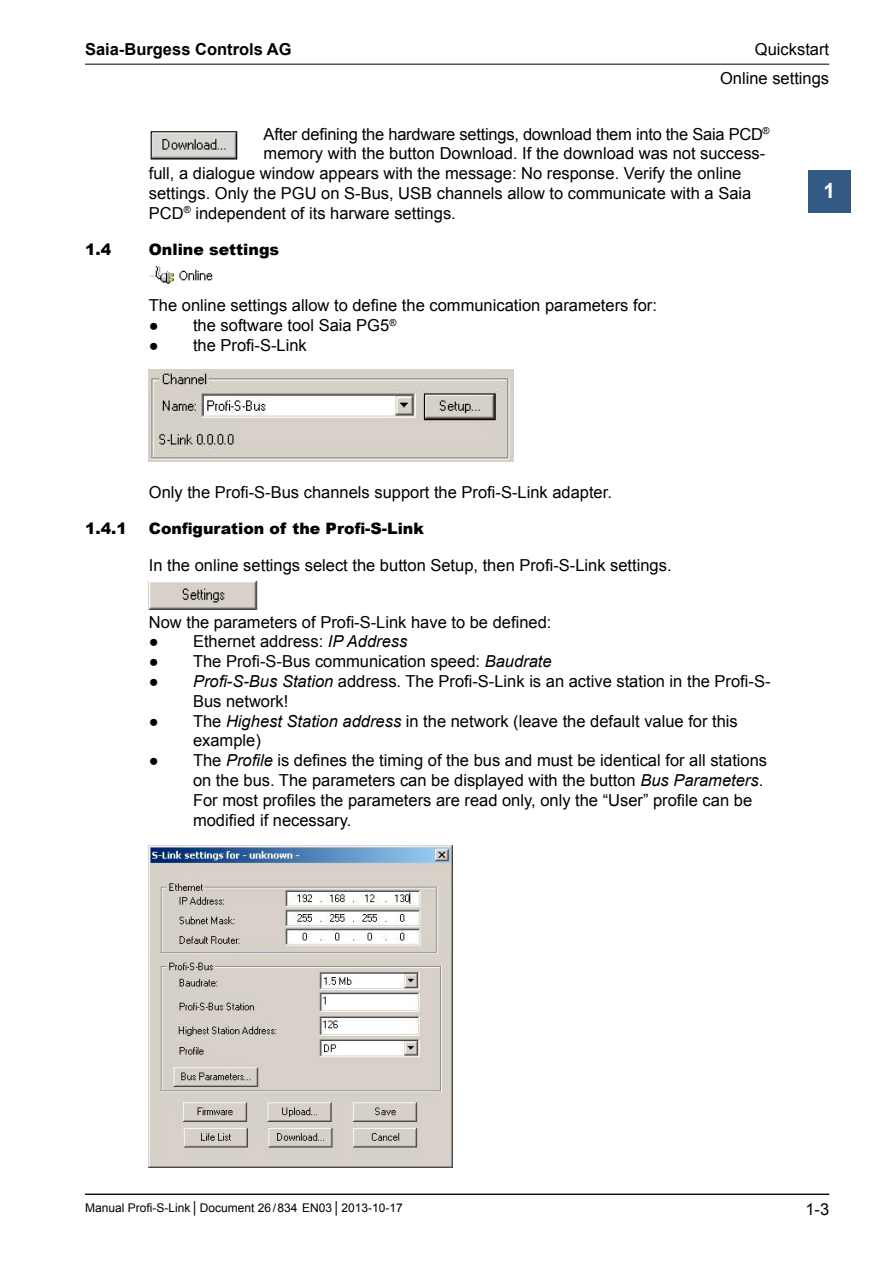
<style>
.page{position:relative;width:893px;height:1263px;background:#fff}
.page>*{position:absolute;margin:0;border:0;box-sizing:border-box;transform-origin:0 0}
.t1{font:700 21px "Arial";color:#fff}
.Fliesstext{font:16.5px/19.8px "Arial";color:#000}
.t2{font:700 16.5px "Arial";color:#000}
.Überschrift_3{font:900 15.75px "Arial";color:#000}
.Überschrift_2{font:900 15.75px "Arial";color:#000}
.t3{font:12px "Arial";color:#000}
.s1{font-style:italic}
</style>
<div class="page">
<hr style="left:85px;top:64px;width:744px;height:1px;background:#000">
<hr style="left:85px;top:1194px;width:744px;height:1px;background:#000">
<div style="left:808px;top:170px;width:42px;height:43px;background:#325a85"></div>
<img style="left:149px;top:370px;width:364px;height:91px">
<img style="left:149px;top:845px;width:303px;height:322px">
<img style="left:153px;top:133px;width:82px;height:24px">
<div style="left:151px;top:131px;width:86px;height:28px;border:1px solid #000"></div>
<img style="left:150px;top:266px;width:63px;height:18px">
<img style="left:149px;top:581px;width:109px;height:29px">
<p class="t2" style="left:85px;top:38px;width:208px">Saia-Burgess Controls AG</p>
<p class="Fliesstext" style="left:755px;top:39px;width:76px">Quickstart</p>
<p class="Fliesstext" style="left:720px;top:69px;width:111px">Online settings</p>
<p class="Fliesstext" style="left:264px;top:124px;width:508px">After defining the hardware settings, download them into the Saia PCD<sup>®</sup></p>
<p class="Fliesstext" style="left:264px;top:144px;width:503px">memory with the button Download. If the download was not success-</p>
<p class="Fliesstext" style="left:149px;top:164px;width:594px">full, a dialogue window appears with the message: No response. Verify the online</p>
<p class="Fliesstext" style="left:149px;top:183px;width:604px">settings. Only the PGU on S-Bus, USB channels allow to communicate with a Saia</p>
<p class="Fliesstext" style="left:149px;top:203px;width:308px">PCD<sup>®</sup> independent of its harware settings.</p>
<p class="t1" style="left:823px;top:177px;width:13px">1</p>
<p class="Überschrift_2" style="left:85px;top:238px;width:28px">1.4</p>
<p class="Überschrift_2" style="left:149px;top:238px;width:132px">Online settings</p>
<p class="Fliesstext" style="left:149px;top:296px;width:510px">The online settings allow to define the communication parameters for:</p>
<p class="Fliesstext" style="left:149px;top:316px;width:249px">● the software tool Saia PG5<sup>®</sup></p>
<p class="Fliesstext" style="left:149px;top:335px;width:159px">● the Profi-S-Link</p>
<p class="Fliesstext" style="left:149px;top:483px;width:465px">Only the Profi-S-Bus channels support the Profi-S-Link adapter.</p>
<p class="Überschrift_3" style="left:85px;top:517px;width:44px">1.4.1</p>
<p class="Überschrift_3" style="left:149px;top:517px;width:277px">Configuration of the Profi-S-Link</p>
<p class="Fliesstext" style="left:149px;top:555px;width:524px">In the online settings select the button Setup, then Profi-S-Link settings.</p>
<p class="Fliesstext" style="left:149px;top:612px;width:404px">Now the parameters of Profi-S-Link have to be defined:</p>
<p class="Fliesstext" style="left:149px;top:632px;width:260px">● Ethernet address: <span class="s1">IP Address</span></p>
<p class="Fliesstext" style="left:149px;top:652px;width:404px">● The Profi-S-Bus communication speed: <span class="s1">Baudrate</span></p>
<p class="Fliesstext" style="left:193px;top:671px;width:579px;text-indent:-44px">● <span class="s1">Profi-S-Bus Station</span> address. The Profi-S-Link is an active station in the Profi-S-<br>Bus network!</p>
<p class="Fliesstext" style="left:193px;top:711px;width:546px;text-indent:-44px">● The <span class="s1">Highest Station address</span> in the network (leave the default value for this example)</p>
<p class="Fliesstext" style="left:193px;top:751px;width:576px;text-indent:-44px">● The <span class="s1">Profile</span> is defines the timing of the bus and must be identical for all stations on the bus. The parameters can be displayed with the button <span class="s1">Bus Parameters</span>.<br>For most profiles the parameters are read only, only the “User” profile can be modified if necessary.</p>
<p class="t3" style="left:85px;top:1200px;width:319px">Manual Profi-S-Link│Document 26/834 EN03 │ 2013-10-17</p>
<p class="Fliesstext" style="left:805px;top:1200px;width:25px">1-3</p>
</div>
